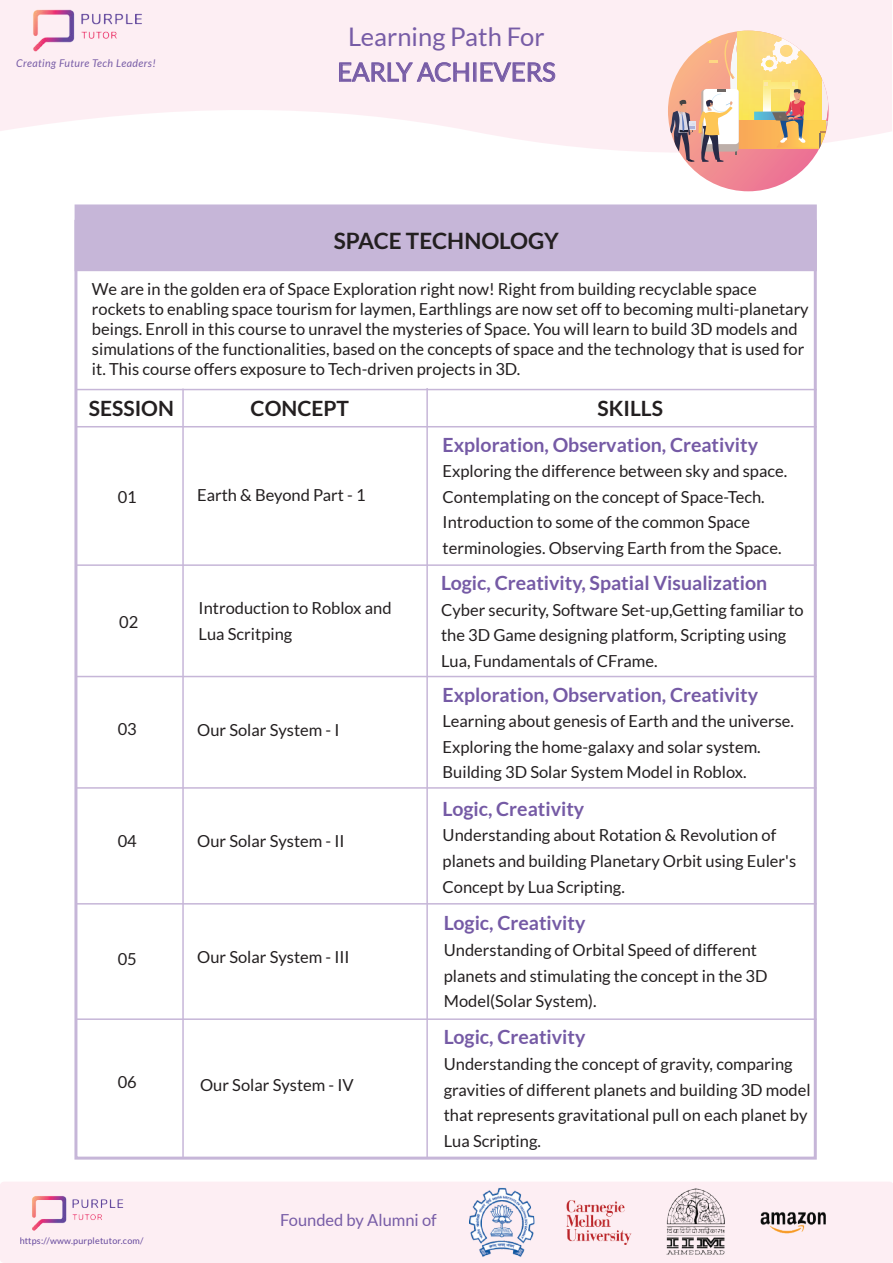
<style>
.page{position:relative;width:893px;height:1263px;background:#fff}
.page>*{position:absolute;margin:0;border:0;box-sizing:border-box;transform-origin:0 0}
.t1{font:25.65px "Lato";color:#775ca6}
.t2{font:700 22.65px "Lato";color:#231f20}
.t3{font:700 21.15px "Lato";color:#231f20}
.t4{font:700 19.65px "Lato";color:#755aa5}
.t5{font:16.5px/25.7px "Lato";color:#231f20}
.t6{font:16.5px "Lato";color:#775ca6}
.t7{font:italic 10.65px "Lato";letter-spacing:.04em;color:#775ca6}
.t8{font:9px "Lato";letter-spacing:.025em;color:#65489d}
</style>
<div class="page">
<svg style="left:0;top:0;width:892px;height:152px;fill:#fdeef3"></svg>
<svg style="left:668px;top:31px;width:161px;height:160px;background:#ee8093"></svg>
<svg style="left:668px;top:7px;width:212px;height:158px;background:#f1d3ba"></svg>
<svg style="left:339px;top:62px;width:130px;height:23px;background:#ddcce1"></svg>
<div style="left:473px;top:63px;width:3px;height:19px;border:1px solid #775ca6"></div>
<svg style="left:480px;top:59px;width:76px;height:23px;background:#dac8df"></svg>
<img style="left:26px;top:0;width:129px;height:65px">
<div style="left:0;top:1182px;width:893px;height:81px;background:#fdeef3;border-radius:4px"></div>
<img style="left:32px;top:1196px;width:92px;height:35px">
<img style="left:469px;top:1187px;width:357px;height:70px">
<div style="left:75px;top:204px;width:742px;height:67px;background:#c6b6d8;border:2px solid #c6b6d8"></div>
<hr style="left:77px;top:389px;width:740px;height:1px;background:#c6b6d8">
<hr style="left:77px;top:426px;width:740px;height:1px;background:#c6b6d8">
<hr style="left:77px;top:564px;width:740px;height:2px;background:#c6b6d8">
<hr style="left:77px;top:676px;width:740px;height:1px;background:#c6b6d8">
<hr style="left:77px;top:787px;width:740px;height:2px;background:#c6b6d8">
<hr style="left:77px;top:903px;width:740px;height:1px;background:#c6b6d8">
<hr style="left:77px;top:1018px;width:740px;height:2px;background:#c6b6d8">
<hr style="left:182px;top:389px;width:2px;height:769px;background:#c6b6d8">
<hr style="left:426px;top:388px;width:2px;height:770px;background:#c6b6d8">
<h1 class="t1" style="left:348px;top:23px;width:198px">Learning Path For</h1>
<p class="t7" style="left:16px;top:57px;width:141px">Creating Future Tech Leaders!</p>
<h1 class="t1" style="left:337px;top:58px;width:220px">EARLY ACHIEVERS</h1>
<h2 class="t2" style="left:334px;top:228px;width:227px">SPACE TECHNOLOGY</h2>
<p class="t5" style="left:92px;top:279px;width:718px;line-height:20px">We are in the golden era of Space Exploration right now! Right from building recyclable space rockets to enabling space tourism for laymen, Earthlings are now set off to becoming multi-planetary beings. Enroll in this course to unravel the mysteries of Space. You will learn to build 3D models and simulations of the functionalities, based on the concepts of space and the technology that is used for it. This course offers exposure to Tech-driven projects in 3D.</p>
<p class="t3" style="left:89px;top:396px;width:87px">SESSION</p>
<p class="t3" style="left:251px;top:396px;width:100px">CONCEPT</p>
<p class="t3" style="left:598px;top:396px;width:67px">SKILLS</p>
<p class="t4" style="left:443px;top:433px;width:317px">Exploration, Observation, Creativity</p>
<p class="t5" style="left:443px;top:458px;width:346px">Exploring the difference between sky and space.<br>Contemplating on the concept of Space-Tech.<br>Introduction to some of the common Space terminologies. Observing Earth from the Space.</p>
<p class="t5" style="left:118px;top:484px;width:21px">01</p>
<p class="t5" style="left:197px;top:482px;width:170px">Earth &amp; Beyond Part - 1</p>
<p class="t5" style="left:119px;top:609px;width:21px">02</p>
<p class="t5" style="left:199px;top:595px;width:194px">Introduction to Roblox and<br>Lua Scritping</p>
<p class="t5" style="left:118px;top:716px;width:21px">03</p>
<p class="t5" style="left:197px;top:717px;width:144px">Our Solar System - I</p>
<p class="t5" style="left:118px;top:828px;width:21px">04</p>
<p class="t5" style="left:197px;top:828px;width:149px">Our Solar System - II</p>
<p class="t5" style="left:118px;top:946px;width:21px">05</p>
<p class="t5" style="left:197px;top:945px;width:154px">Our Solar System - III</p>
<p class="t5" style="left:118px;top:1069px;width:21px">06</p>
<p class="t5" style="left:200px;top:1072px;width:155px">Our Solar System - IV</p>
<p class="t4" style="left:441px;top:571px;width:328px">Logic, Creativity, Spatial Visualization</p>
<p class="t5" style="left:441px;top:597px;width:364px">Cyber security, Software Set-up,Getting familiar to the 3D Game designing platform, Scripting using<br>Lua, Fundamentals of CFrame.</p>
<p class="t4" style="left:443px;top:683px;width:317px">Exploration, Observation, Creativity</p>
<p class="t5" style="left:443px;top:708px;width:353px">Learning about genesis of Earth and the universe.<br>Exploring the home-galaxy and solar system.<br>Building 3D Solar System Model in Roblox.</p>
<p class="t4" style="left:443px;top:797px;width:143px">Logic, Creativity</p>
<p class="t5" style="left:443px;top:822px;width:355px">Understanding about Rotation &amp; Revolution of planets and building Planetary Orbit using Euler's<br>Concept by Lua Scripting.</p>
<p class="t4" style="left:444px;top:912px;width:143px">Logic, Creativity</p>
<p class="t5" style="left:444px;top:937px;width:325px">Understanding of Orbital Speed of different planets and stimulating the concept in the 3D<br>Model(Solar System).</p>
<p class="t4" style="left:444px;top:1026px;width:143px">Logic, Creativity</p>
<p class="t5" style="left:444px;top:1051px;width:368px">Understanding the concept of gravity, comparing gravities of different planets and building 3D model that represents gravitational pull on each planet by Lua Scripting.</p>
<p class="t8" style="left:19px;top:1236px;width:126px">https://www.purpletutor.com/</p>
<p class="t6" style="left:280px;top:1211px;width:158px">Founded by Alumni of</p>
</div>
